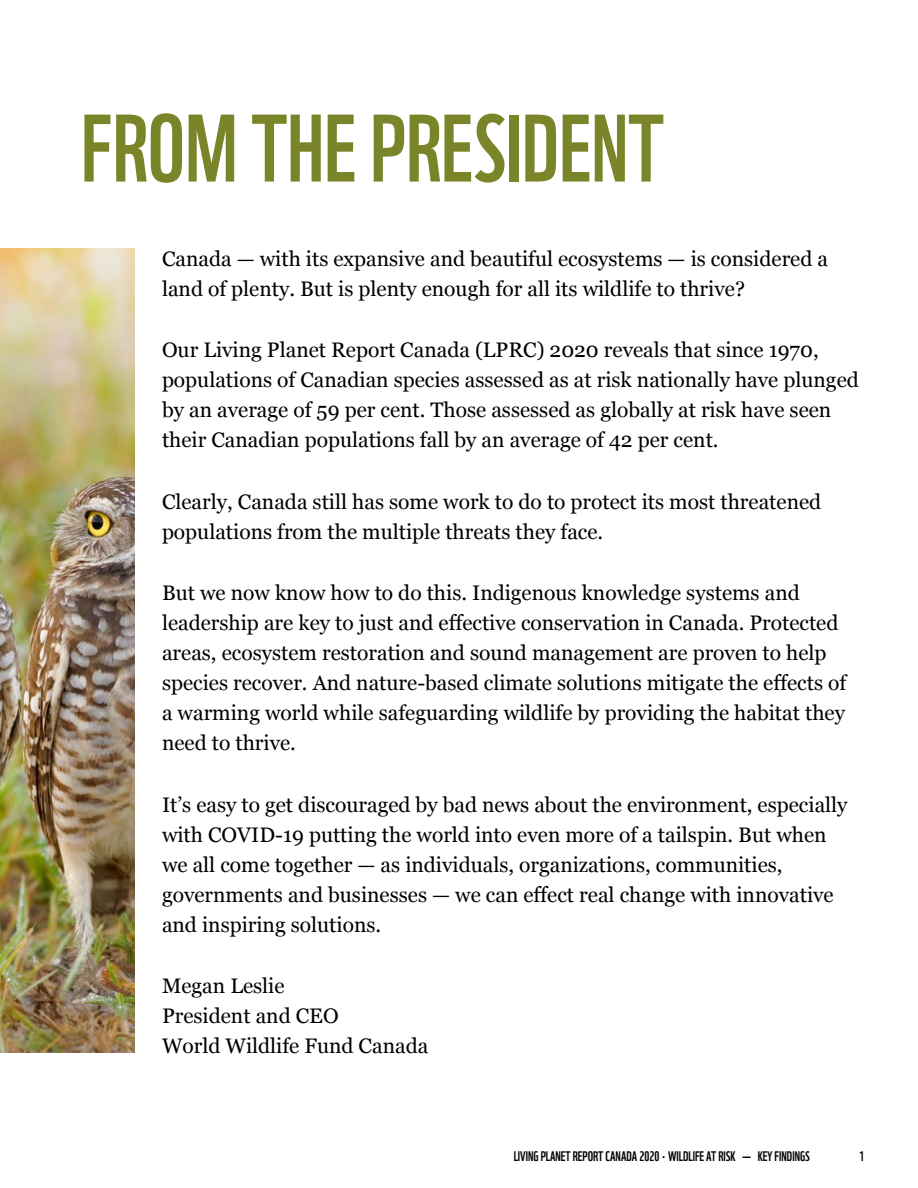
<style>
.page{position:relative;width:918px;height:1188px;background:#fff}
.page>*{position:absolute;margin:0;border:0;box-sizing:border-box;transform-origin:0 0}
.Heading_1_no_TOC{font:93px "WWF";color:#7a8529}
.Standfirst{font:21px/30px "Georgia";color:#000}
.t1{font:13.5px "WWF";color:#000}
</style>
<div class="page">
<img style="left:0;top:248px;width:135px;height:805px">
<p class="Heading_1_no_TOC" style="left:81px;top:75px;width:584px">FROM THE PRESIDENT</p>
<p class="Standfirst" style="left:162px;top:242px;width:668px">Canada — with its expansive and beautiful ecosystems — is considered a land of plenty. But is plenty enough for all its wildlife to thrive?</p>
<p class="Standfirst" style="left:162px;top:334px;width:698px">Our Living Planet Report Canada (LPRC) 2020 reveals that since 1970, populations of Canadian species assessed as at risk nationally have plunged by an average of 59 per cent. Those assessed as globally at risk have seen their Canadian populations fall by an average of 42 per cent.</p>
<p class="Standfirst" style="left:162px;top:485px;width:661px">Clearly, Canada still has some work to do to protect its most threatened populations from the multiple threats they face.</p>
<p class="Standfirst" style="left:162px;top:577px;width:686px">But we now know how to do this. Indigenous knowledge systems and leadership are key to just and effective conservation in Canada. Protected areas, ecosystem restoration and sound management are proven to help species recover. And nature-based climate solutions mitigate the effects of a warming world while safeguarding wildlife by providing the habitat they need to thrive.</p>
<p class="Standfirst" style="left:162px;top:788px;width:687px">It’s easy to get discouraged by bad news about the environment, especially with COVID-19 putting the world into even more of a tailspin. But when we all come together — as individuals, organizations, communities, governments and businesses — we can effect real change with innovative and inspiring solutions.</p>
<p class="Standfirst" style="left:162px;top:970px;width:268px">Megan Leslie<br>President and CEO<br>World Wildlife Fund Canada</p>
<p class="t1" style="left:514px;top:1146px;width:298px">LIVING PLANET REPORT CANADA 2020 • WILDLIFE AT RISK — KEY FINDINGS</p>
<p class="t1" style="left:859px;top:1146px;width:6px">1</p>
</div>
